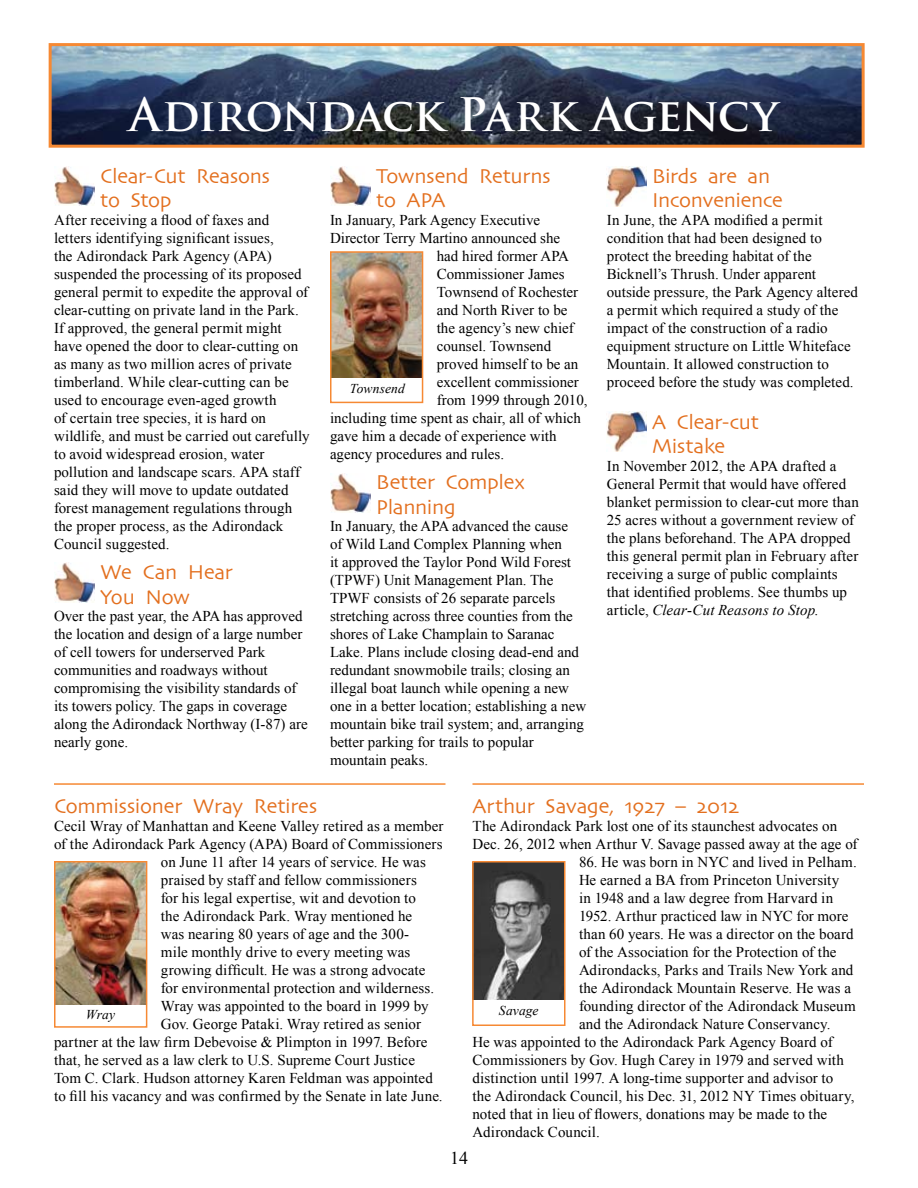
<style>
.page{position:relative;width:918px;height:1188px;background:#fff}
.page>*{position:absolute;margin:0;border:0;box-sizing:border-box;transform-origin:0 0}
.t1{font:700 45px "Trajan Pro";letter-spacing:-.02em;color:#fff}
.t2{font:21px/24px "Skia";letter-spacing:-.015em;color:#e36f1e}
.t3{font:18px "Times New Roman";color:#000}
.t4{font:15px/18px "Times New Roman";color:#000}
.t5{font:italic 13.5px "Times New Roman";letter-spacing:.01em;color:#000}
.s1{font-style:italic}
</style>
<div class="page">
<img style="left:606px;top:166px;width:40px;height:40px">
<img style="left:606px;top:412px;width:40px;height:40px">
<img style="left:54px;top:563px;width:41px;height:39px">
<img style="left:330px;top:166px;width:41px;height:40px">
<img style="left:54px;top:166px;width:41px;height:40px">
<img style="left:333px;top:254px;width:87px;height:123px">
<div style="left:330px;top:251px;width:93px;height:152px;border:2px solid #f68933"></div>
<svg style="left:48px;top:43px;width:817px;height:105px;background:#4f5766"></svg>
<img style="left:330px;top:473px;width:41px;height:40px">
<hr style="left:54px;top:783px;width:392px;height:2px;background:#f68933">
<hr style="left:472px;top:783px;width:392px;height:2px;background:#f68933">
<img style="left:475px;top:864px;width:88px;height:135px">
<div style="left:472px;top:861px;width:94px;height:165px;border:2px solid #f68933"></div>
<img style="left:57px;top:864px;width:87px;height:140px">
<div style="left:54px;top:861px;width:93px;height:167px;border:2px solid #f68933"></div>
<h1 class="t1" style="left:129px;top:87px;width:651px">Adirondack Park Agency</h1>
<h2 class="t2" style="left:100px;top:165px;width:171px">Clear-Cut Reasons to Stop</h2>
<p class="t4" style="left:54px;top:210px;width:257px">After receiving a flood of faxes and letters identifying significant issues,<br>the Adirondack Park Agency (APA) suspended the processing of its proposed general permit to expedite the approval of clear-cutting on private land in the Park.<br>If approved, the general permit might have opened the door to clear-cutting on as many as two million acres of private timberland. While clear-cutting can be used to encourage even-aged growth<br>of certain tree species, it is hard on wildlife, and must be carried out carefully to avoid widespread erosion, water pollution and landscape scars. APA staff said they will move to update outdated forest management regulations through the proper process, as the Adirondack Council suggested.</p>
<h2 class="t2" style="left:100px;top:562px;width:134px">We Can Hear<br>You Now</h2>
<p class="t4" style="left:54px;top:607px;width:255px">Over the past year, the APA has approved the location and design of a large number of cell towers for underserved Park communities and roadways without compromising the visibility standards of its towers policy. The gaps in coverage along the Adirondack Northway (I-87) are nearly gone.</p>
<h2 class="t2" style="left:376px;top:165px;width:176px">Townsend Returns to APA</h2>
<p class="t4" style="left:330px;top:210px;width:212px">In January, Park Agency Executive</p>
<p class="t4" style="left:330px;top:228px;width:232px">Director Terry Martino announced she</p>
<p class="t4" style="left:437px;top:246px;width:134px">had hired former APA</p>
<p class="t4" style="left:437px;top:264px;width:129px">Commissioner James</p>
<p class="t4" style="left:437px;top:282px;width:143px">Townsend of Rochester</p>
<p class="t4" style="left:437px;top:300px;width:132px">and North River to be</p>
<p class="t4" style="left:437px;top:318px;width:139px">the agency’s new chief</p>
<p class="t4" style="left:437px;top:336px;width:116px">counsel. Townsend</p>
<p class="t4" style="left:437px;top:354px;width:143px">proved himself to be an</p>
<p class="t4" style="left:437px;top:372px;width:144px">excellent commissioner</p>
<p class="t4" style="left:437px;top:390px;width:152px">from 1999 through 2010,</p>
<p class="t4" style="left:330px;top:408px;width:253px">including time spent as chair, all of which</p>
<p class="t4" style="left:330px;top:426px;width:228px">gave him a decade of experience with</p>
<p class="t4" style="left:330px;top:444px;width:176px">agency procedures and rules.</p>
<h2 class="t2" style="left:376px;top:472px;width:150px">Better Complex<br>Planning</h2>
<p class="t4" style="left:330px;top:517px;width:258px">In January, the APA advanced the cause<br>of Wild Land Complex Planning when<br>it approved the Taylor Pond Wild Forest (TPWF) Unit Management Plan. The TPWF consists of 26 separate parcels stretching across three counties from the shores of Lake Champlain to Saranac Lake. Plans include closing dead-end and redundant snowmobile trails; closing an illegal boat launch while opening a new one in a better location; establishing a new mountain bike trail system; and, arranging better parking for trails to popular mountain peaks.</p>
<p class="t5" style="left:350px;top:379px;width:56px">Townsend</p>
<h2 class="t2" style="left:652px;top:165px;width:132px">Birds are an<br>Inconvenience</h2>
<p class="t4" style="left:607px;top:210px;width:253px">In June, the APA modified a permit condition that had been designed to protect the breeding habitat of the Bicknell’s Thrush. Under apparent outside pressure, the Park Agency altered a permit which required a study of the impact of the construction of a radio equipment structure on Little Whiteface Mountain. It allowed construction to proceed before the study was completed.</p>
<h2 class="t2" style="left:652px;top:411px;width:109px">A Clear-cut<br>Mistake</h2>
<p class="t4" style="left:607px;top:456px;width:254px">In November 2012, the APA drafted a General Permit that would have offered blanket permission to clear-cut more than 25 acres without a government review of the plans beforehand. The APA dropped this general permit plan in February after receiving a surge of public complaints that identified problems. See thumbs up article, <span class="s1">Clear-Cut Reasons to Stop</span>.</p>
<h2 class="t2" style="left:472px;top:795px;width:268px">Arthur Savage, 1927 – 2012</h2>
<p class="t4" style="left:472px;top:817px;width:387px">The Adirondack Park lost one of its staunchest advocates on<br>Dec. 26, 2012 when Arthur V. Savage passed away at the age of</p>
<p class="t4" style="left:579px;top:853px;width:279px">86. He was born in NYC and lived in Pelham.</p>
<p class="t4" style="left:579px;top:871px;width:262px">He earned a BA from Princeton University</p>
<p class="t4" style="left:579px;top:889px;width:256px">in 1948 and a law degree from Harvard in</p>
<p class="t4" style="left:579px;top:907px;width:271px">1952. Arthur practiced law in NYC for more</p>
<p class="t4" style="left:579px;top:925px;width:276px">than 60 years. He was a director on the board</p>
<p class="t4" style="left:579px;top:943px;width:259px">of the Association for the Protection of the</p>
<p class="t4" style="left:579px;top:961px;width:276px">Adirondacks, Parks and Trails New York and</p>
<p class="t4" style="left:579px;top:979px;width:274px">the Adirondack Mountain Reserve. He was a</p>
<p class="t4" style="left:579px;top:997px;width:278px">founding director of the Adirondack Museum</p>
<p class="t4" style="left:579px;top:1015px;width:253px">and the Adirondack Nature Conservancy.</p>
<p class="t4" style="left:472px;top:1033px;width:362px">He was appointed to the Adirondack Park Agency Board of</p>
<p class="t4" style="left:472px;top:1051px;width:373px">Commissioners by Gov. Hugh Carey in 1979 and served with</p>
<p class="t4" style="left:472px;top:1069px;width:362px">distinction until 1997. A long-time supporter and advisor to</p>
<p class="t4" style="left:472px;top:1087px;width:383px">the Adirondack Council, his Dec. 31, 2012 NY Times obituary,</p>
<p class="t4" style="left:472px;top:1105px;width:356px">noted that in lieu of flowers, donations may be made to the</p>
<p class="t4" style="left:472px;top:1123px;width:129px">Adirondack Council.</p>
<h2 class="t2" style="left:54px;top:795px;width:265px">Commissioner Wray Retires</h2>
<p class="t4" style="left:54px;top:817px;width:391px">Cecil Wray of Manhattan and Keene Valley retired as a member</p>
<p class="t4" style="left:54px;top:835px;width:390px">of the Adirondack Park Agency (APA) Board of Commissioners</p>
<p class="t4" style="left:161px;top:853px;width:267px">on June 11 after 14 years of service. He was</p>
<p class="t4" style="left:161px;top:871px;width:258px">praised by staff and fellow commissioners</p>
<p class="t4" style="left:161px;top:889px;width:257px">for his legal expertise, wit and devotion to</p>
<p class="t4" style="left:161px;top:907px;width:253px">the Adirondack Park. Wray mentioned he</p>
<p class="t4" style="left:161px;top:925px;width:250px">was nearing 80 years of age and the 300-</p>
<p class="t4" style="left:161px;top:943px;width:251px">mile monthly drive to every meeting was</p>
<p class="t4" style="left:161px;top:961px;width:266px">growing difficult. He was a strong advocate</p>
<p class="t4" style="left:161px;top:979px;width:275px">for environmental protection and wilderness.</p>
<p class="t4" style="left:161px;top:997px;width:269px">Wray was appointed to the board in 1999 by</p>
<p class="t4" style="left:161px;top:1015px;width:262px">Gov. George Pataki. Wray retired as senior</p>
<p class="t4" style="left:54px;top:1033px;width:375px">partner at the law firm Debevoise &amp; Plimpton in 1997. Before</p>
<p class="t4" style="left:54px;top:1051px;width:363px">that, he served as a law clerk to U.S. Supreme Court Justice</p>
<p class="t4" style="left:54px;top:1069px;width:380px">Tom C. Clark. Hudson attorney Karen Feldman was appointed</p>
<p class="t4" style="left:54px;top:1087px;width:390px">to fill his vacancy and was confirmed by the Senate in late June.</p>
<p class="t5" style="left:86px;top:1005px;width:31px">Wray</p>
<p class="t5" style="left:499px;top:1001px;width:41px">Savage</p>
<p class="t3" style="left:450px;top:1146px;width:19px">14</p>
</div>
